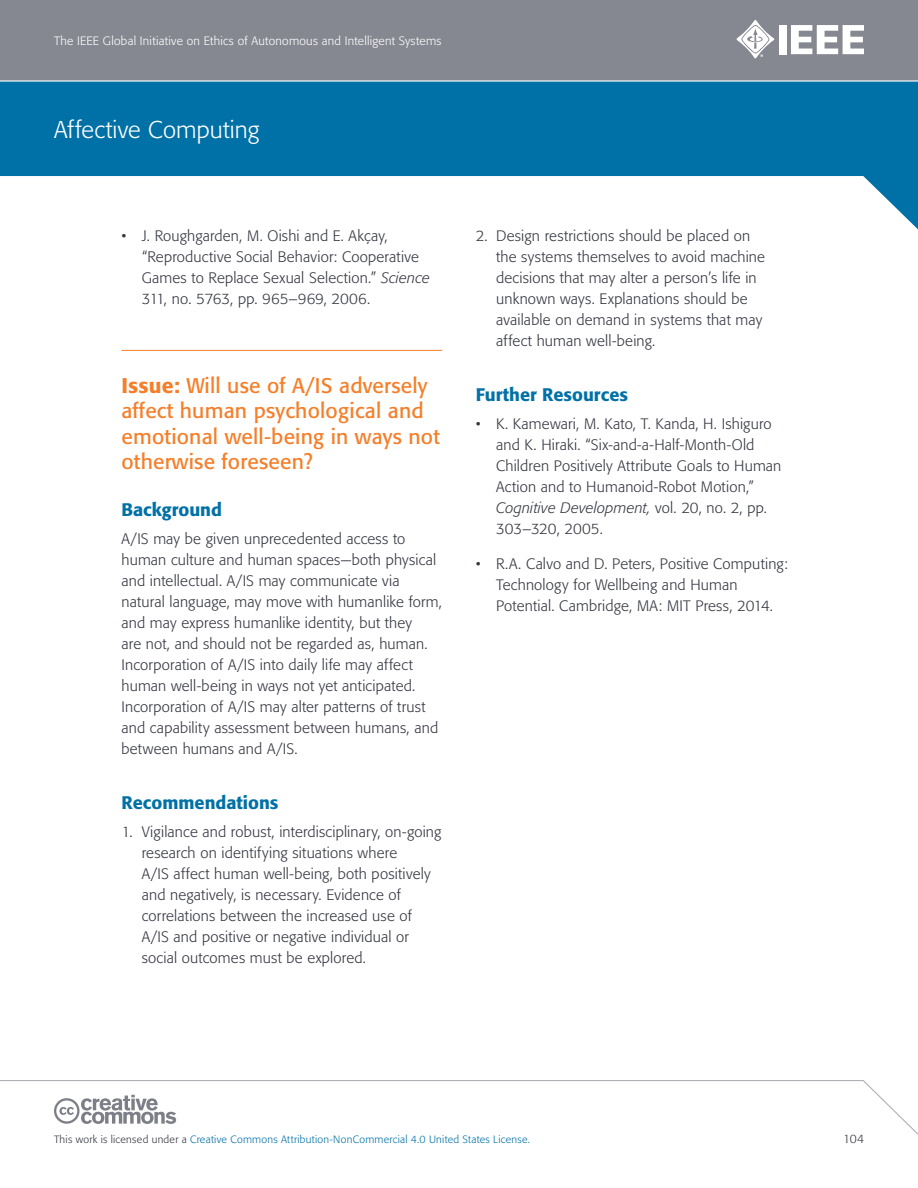
<style>
.page{position:relative;width:918px;height:1188px;background:#fff}
.page>*{position:absolute;margin:0;border:0;box-sizing:border-box;transform-origin:0 0}
.t1{font:300 24px "Formata";letter-spacing:.005em;color:#fff}
.t2{font:21px/25.5px "Formata";letter-spacing:.01em;color:#f57e29}
.t3{font:500 18px "Formata";color:#0071a6}
.t4{font:300 15px/21px "Formata";letter-spacing:.01em;color:#343741}
.t5{font:300 12px "Formata";letter-spacing:.02em;color:#fff}
.t6{font:300 12px "Formata";color:#343741}
.t7{font:300 10.5px "Formata";letter-spacing:.025em;color:#0071a6}
.s1{font-style:italic}
.s2{font-weight:500}
.s3{color:#343741}
</style>
<div class="page">
<div style="left:0;top:0;width:918px;height:81px;background:#868891"></div>
<svg style="left:0;top:82px;width:918px;height:147px;fill:#0071a6"></svg>
<svg style="left:0;top:1080px;width:918px;height:55px"></svg>
<hr style="left:0;top:80px;width:918px;height:2px;background:#fff">
<div style="left:779px;top:25px;width:8px;height:29px;background:#fff"></div>
<svg style="left:791px;top:25px;width:73px;height:29px"></svg>
<svg style="left:736px;top:20px;width:38px;height:38px"></svg>
<svg style="left:54px;top:1095px;width:122px;height:29px"></svg>
<hr style="left:122px;top:350px;width:320px;height:1px;background:#f57e29">
<p class="t5" style="left:54px;top:34px;width:389px">The IEEE Global Initiative on Ethics of Autonomous and Intelligent Systems</p>
<h1 class="t1" style="left:54px;top:115px;width:207px">Affective Computing</h1>
<p class="t4" style="left:142px;top:226px;width:290px;text-indent:-20px">• J. Roughgarden, M. Oishi and E. Akçay, “Reproductive Social Behavior: Cooperative Games to Replace Sexual Selection.” <span class="s1">Science </span>311, no. 5763, pp. 965–969, 2006.</p>
<h2 class="t2" style="left:122px;top:373px;width:320px"><span class="s2">Issue:</span> Will use of A/IS adversely affect human psychological and emotional well-being in ways not otherwise foreseen?</h2>
<p class="t3" style="left:122px;top:499px;width:102px">Background</p>
<p class="t4" style="left:122px;top:528px;width:322px">A/IS may be given unprecedented access to human culture and human spaces—both physical and intellectual. A/IS may communicate via natural language, may move with humanlike form, and may express humanlike identity, but they<br>are not, and should not be regarded as, human.<br>Incorporation of A/IS into daily life may affect human well-being in ways not yet anticipated.<br>Incorporation of A/IS may alter patterns of trust and capability assessment between humans, and between humans and A/IS.</p>
<p class="t3" style="left:122px;top:792px;width:159px">Recommendations</p>
<p class="t4" style="left:142px;top:821px;width:301px;text-indent:-20px">1. Vigilance and robust, interdisciplinary, on-going research on identifying situations where<br>A/IS affect human well-being, both positively and negatively, is necessary. Evidence of correlations between the increased use of A/IS and positive or negative individual or social outcomes must be explored.</p>
<p class="t4" style="left:496px;top:226px;width:270px;text-indent:-20px">2. Design restrictions should be placed on the systems themselves to avoid machine decisions that may alter a person’s life in unknown ways. Explanations should be available on demand in systems that may affect human well-being.</p>
<p class="t3" style="left:476px;top:384px;width:154px">Further Resources</p>
<p class="t4" style="left:496px;top:414px;width:287px;text-indent:-20px">• K. Kamewari, M. Kato, T. Kanda, H. Ishiguro and K. Hiraki. “Six-and-a-Half-Month-Old Children Positively Attribute Goals to Human Action and to Humanoid-Robot Motion,” <span class="s1">Cognitive Development,</span> vol. 20, no. 2, pp.<br>303–320, 2005.</p>
<p class="t4" style="left:496px;top:553px;width:293px;text-indent:-20px">• R.A. Calvo and D. Peters, Positive Computing:<br>Technology for Wellbeing and Human<br>Potential. Cambridge, MA: MIT Press, 2014.</p>
<p class="t7" style="left:54px;top:1133px;width:478px"><span class="s3">This work is licensed under a</span> Creative Commons Attribution-NonCommercial 4.0 United States License.</p>
<p class="t6" style="left:843px;top:1132px;width:22px">104</p>
</div>
